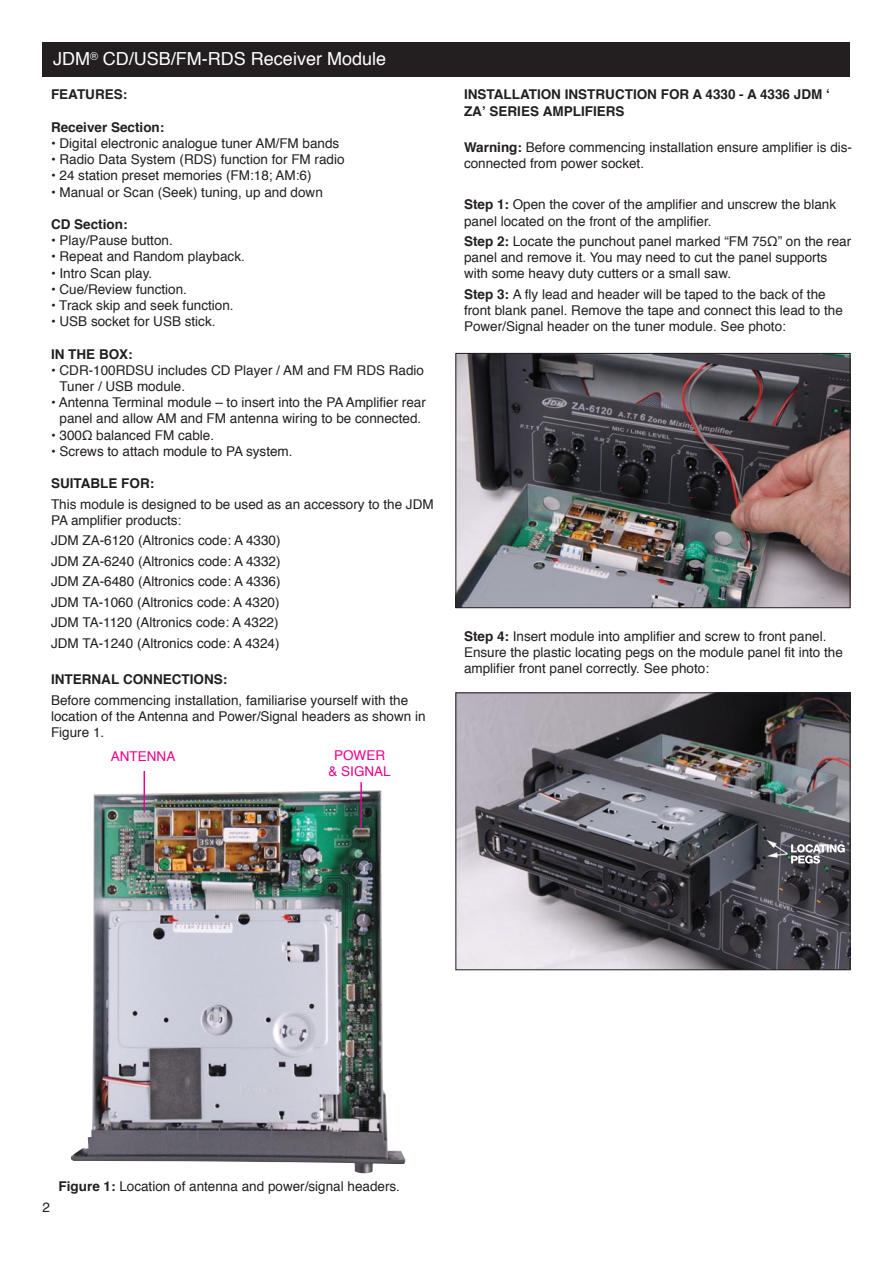
<style>
.page{position:relative;width:893px;height:1263px;background:#fff}
.page>*{position:absolute;margin:0;border:0;box-sizing:border-box;transform-origin:0 0}
.t1{font:18px "Helvetica";color:#fff}
.t2{font:13.5px/16.2px "Helvetica";color:#231f20}
.t3{font:700 13.5px/16.2px "Helvetica";color:#231f20}
.t4{font:13.5px/16.2px "Helvetica";color:#ec008c;text-align:center}
.s1{font-weight:700}
</style>
<div class="page">
<div style="left:43px;top:43px;width:807px;height:34px;background:#231f20"></div>
<img style="left:71px;top:790px;width:335px;height:383px">
<hr style="left:144px;top:771px;width:1px;height:41px;background:#ec008c">
<hr style="left:360px;top:782px;width:2px;height:46px;background:#ec008c">
<img style="left:457px;top:355px;width:391px;height:251px">
<div style="left:455px;top:353px;width:395px;height:255px;border:1px solid #231f20"></div>
<img style="left:457px;top:694px;width:391px;height:274px">
<img style="left:791px;top:844px;width:54px;height:20px">
<div style="left:455px;top:692px;width:395px;height:278px;border:1px solid #231f20"></div>
<h1 class="t1" style="left:53px;top:51px;width:334px">JDM<sup>®</sup> CD/USB/FM-RDS Receiver Module</h1>
<p class="t3" style="left:51px;top:88px;width:78px">FEATURES:</p>
<p class="t3" style="left:51px;top:120px;width:115px">Receiver Section:</p>
<p class="t2" style="left:51px;top:136px;width:290px">• Digital electronic analogue tuner AM/FM bands</p>
<p class="t2" style="left:51px;top:152px;width:295px">• Radio Data System (RDS) function for FM radio</p>
<p class="t2" style="left:51px;top:169px;width:262px">• 24 station preset memories (FM:18; AM:6)</p>
<p class="t2" style="left:51px;top:185px;width:273px">• Manual or Scan (Seek) tuning, up and down</p>
<p class="t3" style="left:51px;top:217px;width:78px">CD Section:</p>
<p class="t2" style="left:51px;top:233px;width:123px">• Play/Pause button.</p>
<p class="t2" style="left:51px;top:250px;width:195px">• Repeat and Random playback.</p>
<p class="t2" style="left:51px;top:266px;width:103px">• Intro Scan play.</p>
<p class="t2" style="left:51px;top:282px;width:138px">• Cue/Review function.</p>
<p class="t2" style="left:51px;top:298px;width:184px">• Track skip and seek function.</p>
<p class="t2" style="left:51px;top:314px;width:166px">• USB socket for USB stick.</p>
<p class="t3" style="left:51px;top:347px;width:83px">IN THE BOX:</p>
<p class="t2" style="left:60px;top:363px;width:366px;text-indent:-9px">• CDR-100RDSU includes CD Player / AM and FM RDS Radio<br>Tuner / USB module.</p>
<p class="t2" style="left:51px;top:395px;width:376px;text-align:center">• Antenna Terminal module – to insert into the PA Amplifier rear panel and allow AM and FM antenna wiring to be connected.</p>
<p class="t2" style="left:51px;top:428px;width:165px">• 300Ω balanced FM cable.</p>
<p class="t2" style="left:51px;top:444px;width:243px">• Screws to attach module to PA system.</p>
<p class="t3" style="left:51px;top:476px;width:105px">SUITABLE FOR:</p>
<p class="t2" style="left:51px;top:497px;width:384px">This module is designed to be used as an accessory to the JDM<br>PA amplifier products:</p>
<p class="t2" style="left:51px;top:531px;width:231px;line-height:20.4px">JDM ZA-6120 (Altronics code: A 4330)<br>JDM ZA-6240 (Altronics code: A 4332)<br>JDM ZA-6480 (Altronics code: A 4336)<br>JDM TA-1060 (Altronics code: A 4320)<br>JDM TA-1120 (Altronics code: A 4322)<br>JDM TA-1240 (Altronics code: A 4324)</p>
<p class="t3" style="left:51px;top:672px;width:178px">INTERNAL CONNECTIONS:</p>
<p class="t2" style="left:51px;top:693px;width:376px">Before commencing installation, familiarise yourself with the location of the Antenna and Power/Signal headers as shown in<br>Figure 1.</p>
<p class="t4" style="left:111px;top:749px;width:66px">ANTENNA</p>
<p class="t4" style="left:328px;top:748px;width:64px">POWER &amp; SIGNAL</p>
<p class="t3" style="left:464px;top:88px;width:367px">INSTALLATION INSTRUCTION FOR A 4330 - A 4336 JDM ʻ<br>ZAʼ SERIES AMPLIFIERS</p>
<p class="t2" style="left:464px;top:141px;width:390px"><span class="s1">Warning:</span> Before commencing installation ensure amplifier is dis&shy;connected from power socket.</p>
<p class="t2" style="left:464px;top:198px;width:374px"><span class="s1">Step 1:</span> Open the cover of the amplifier and unscrew the blank panel located on the front of the amplifier.</p>
<p class="t2" style="left:464px;top:234px;width:389px"><span class="s1">Step 2:</span> Locate the punchout panel marked “FM 75Ω” on the rear panel and remove it. You may need to cut the panel supports with some heavy duty cutters or a small saw.</p>
<p class="t2" style="left:464px;top:287px;width:380px"><span class="s1">Step 3:</span> A fly lead and header will be taped to the back of the front blank panel. Remove the tape and connect this lead to the<br>Power/Signal header on the tuner module. See photo:</p>
<p class="t2" style="left:464px;top:629px;width:380px"><span class="s1">Step 4:</span> Insert module into amplifier and screw to front panel.<br>Ensure the plastic locating pegs on the module panel fit into the amplifier front panel correctly. See photo:</p>
<p class="t2" style="left:43px;top:1201px;width:9px">2</p>
<p class="t2" style="left:59px;top:1179px;width:343px"><span class="s1">Figure 1:</span> Location of antenna and power/signal headers.</p>
</div>
